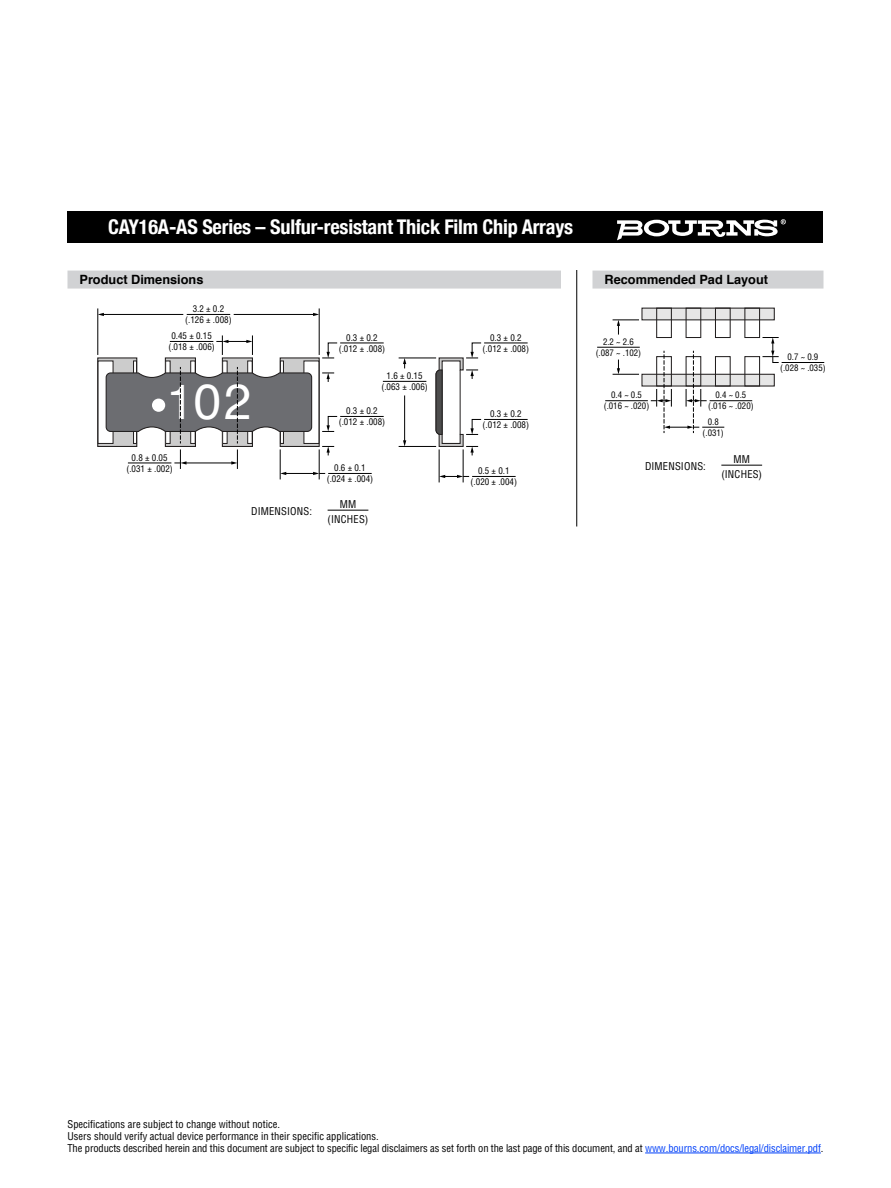
<style>
.page{position:relative;width:891px;height:1188px;background:#fff}
.page>*{position:absolute;margin:0;border:0;box-sizing:border-box;transform-origin:0 0}
.t1{font:49.5px "Helvetica";color:#fff}
.t2{font:700 condensed 20.25px "Helvetica Neue";letter-spacing:-.01em;color:#fff}
.t3{font:700 12.75px "Helvetica";color:#000}
.t4{font:condensed 10.5px/12px "Helvetica";color:#000}
.t5{font:condensed 10.5px/15px "Helvetica";letter-spacing:.02em;color:#000;text-align:center}
.t6{font:condensed 9px/11.2px "Helvetica";color:#000;text-align:center}
.t7{font:condensed 8.85px/10.9px "Helvetica";color:#000;text-align:center}
.s1{color:#0040f9}
</style>
<div class="page">
<div style="left:68px;top:212px;width:756px;height:31px;background:#000"></div>
<svg style="left:617px;top:219px;width:169px;height:21px"></svg>
<hr style="left:645px;top:1153px;width:176px;height:1px;background:#0040f9">
<div style="left:68px;top:271px;width:493px;height:18px;background:#d1d2d4"></div>
<div style="left:98px;top:358px;width:39px;height:88px;background:#ccc"></div>
<div style="left:97px;top:357px;width:40px;height:90px;border:1px solid #221f1f"></div>
<div style="left:165px;top:358px;width:30px;height:88px;background:#ccc"></div>
<div style="left:165px;top:357px;width:31px;height:90px;border:1px solid #221f1f"></div>
<div style="left:98px;top:361px;width:15px;height:82px;background:#fff"></div>
<div style="left:133px;top:361px;width:4px;height:83px;border:1px solid #221f1f"></div>
<hr style="left:191px;top:361px;width:4px;height:82px;background:#fff">
<div style="left:190px;top:361px;width:5px;height:83px;border:1px solid #221f1f"></div>
<hr style="left:166px;top:361px;width:4px;height:82px;background:#fff">
<div style="left:165px;top:361px;width:5px;height:83px;border:1px solid #221f1f"></div>
<div style="left:222px;top:358px;width:30px;height:88px;background:#ccc"></div>
<div style="left:222px;top:357px;width:31px;height:90px;border:1px solid #221f1f"></div>
<hr style="left:248px;top:361px;width:4px;height:82px;background:#fff">
<div style="left:247px;top:361px;width:5px;height:83px;border:1px solid #221f1f"></div>
<hr style="left:223px;top:361px;width:4px;height:82px;background:#fff">
<div style="left:222px;top:361px;width:5px;height:83px;border:1px solid #221f1f"></div>
<div style="left:280px;top:358px;width:39px;height:88px;background:#ccc"></div>
<div style="left:280px;top:357px;width:40px;height:90px;border:1px solid #221f1f"></div>
<div style="left:304px;top:361px;width:15px;height:82px;background:#fff"></div>
<div style="left:280px;top:361px;width:4px;height:83px;border:1px solid #221f1f"></div>
<hr style="left:463px;top:449px;width:1px;height:33px;background:#000">
<hr style="left:439px;top:449px;width:1px;height:33px;background:#000">
<hr style="left:98px;top:308px;width:1px;height:47px;background:#000">
<hr style="left:319px;top:308px;width:1px;height:47px;background:#000">
<hr style="left:399px;top:358px;width:37px;height:1px;background:#000">
<hr style="left:399px;top:446px;width:37px;height:1px;background:#000">
<hr style="left:103px;top:314px;width:80px;height:1px;background:#000">
<svg style="left:98px;top:313px;width:6px;height:3px"></svg>
<svg style="left:105px;top:367px;width:208px;height:76px"></svg>
<hr style="left:280px;top:449px;width:1px;height:30px;background:#000">
<hr style="left:319px;top:449px;width:1px;height:30px;background:#000">
<svg style="left:403px;top:358px;width:3px;height:10px"></svg>
<hr style="left:404px;top:395px;width:1px;height:46px;background:#000">
<svg style="left:403px;top:440px;width:3px;height:6px"></svg>
<hr style="left:185px;top:463px;width:47px;height:1px;background:#000">
<svg style="left:231px;top:449px;width:7px;height:20px"></svg>
<hr style="left:234px;top:314px;width:80px;height:1px;background:#000">
<svg style="left:313px;top:313px;width:6px;height:3px"></svg>
<hr style="left:187px;top:314px;width:43px;height:1px;background:#000">
<hr style="left:328px;top:473px;width:44px;height:1px;background:#000">
<hr style="left:128px;top:463px;width:43px;height:1px;background:#000">
<hr style="left:170px;top:341px;width:43px;height:1px;background:#000">
<svg style="left:322px;top:373px;width:12px;height:9px"></svg>
<svg style="left:322px;top:446px;width:12px;height:9px"></svg>
<svg style="left:322px;top:342px;width:16px;height:17px"></svg>
<hr style="left:340px;top:343px;width:44px;height:1px;background:#000">
<svg style="left:322px;top:416px;width:16px;height:16px"></svg>
<hr style="left:340px;top:416px;width:44px;height:1px;background:#000">
<hr style="left:383px;top:381px;width:43px;height:1px;background:#000">
<hr style="left:484px;top:343px;width:44px;height:1px;background:#000">
<svg style="left:435px;top:342px;width:47px;height:113px"></svg>
<hr style="left:484px;top:419px;width:44px;height:1px;background:#000">
<hr style="left:472px;top:476px;width:44px;height:1px;background:#000">
<svg style="left:439px;top:475px;width:30px;height:3px"></svg>
<svg style="left:280px;top:472px;width:45px;height:3px"></svg>
<svg style="left:174px;top:449px;width:13px;height:20px"></svg>
<svg style="left:216px;top:335px;width:37px;height:20px"></svg>
<div style="left:152px;top:399px;width:13px;height:13px;background:#fff;border-radius:50%"></div>
<hr style="left:328px;top:510px;width:40px;height:1px;background:#000">
<hr style="left:721px;top:465px;width:41px;height:1px;background:#000">
<div style="left:592px;top:271px;width:232px;height:18px;background:#d1d2d4"></div>
<div style="left:642px;top:308px;width:132px;height:12px;background:#e6e6e6"></div>
<div style="left:642px;top:374px;width:132px;height:12px;background:#e6e6e6"></div>
<div style="left:641px;top:374px;width:134px;height:13px;border:1px solid #221f1f"></div>
<div style="left:656px;top:308px;width:16px;height:30px;border:1px solid #221f1f"></div>
<div style="left:686px;top:308px;width:15px;height:30px;border:1px solid #221f1f"></div>
<div style="left:715px;top:308px;width:16px;height:30px;border:1px solid #221f1f"></div>
<div style="left:744px;top:308px;width:16px;height:30px;border:1px solid #221f1f"></div>
<div style="left:715px;top:356px;width:16px;height:31px;border:1px solid #221f1f"></div>
<div style="left:744px;top:356px;width:16px;height:31px;border:1px solid #221f1f"></div>
<svg style="left:763px;top:337px;width:16px;height:26px"></svg>
<svg style="left:613px;top:320px;width:26px;height:15px"></svg>
<svg style="left:613px;top:360px;width:26px;height:15px"></svg>
<hr style="left:782px;top:362px;width:42px;height:1px;background:#000">
<hr style="left:597px;top:347px;width:43px;height:1px;background:#000">
<hr style="left:605px;top:400px;width:43px;height:1px;background:#000">
<hr style="left:710px;top:400px;width:42px;height:1px;background:#000">
<svg style="left:651px;top:351px;width:73px;height:82px"></svg>
<hr style="left:576px;top:270px;width:1px;height:256px;background:#000">
<h2 class="t2" style="left:108px;top:210px;width:467px">CAY16A-AS Series – Sulfur-resistant Thick Film Chip Arrays</h2>
<p class="t3" style="left:80px;top:269px;width:125px">Product Dimensions</p>
<p class="t6" style="left:185px;top:303px;width:48px">3.2 ± 0.2 (.126 ± .008)</p>
<p class="t6" style="left:168px;top:330px;width:48px">0.45 ± 0.15 (.018 ± .006)</p>
<p class="t6" style="left:339px;top:331px;width:48px">0.3 ± 0.2 (.012 ± .008)</p>
<h1 class="t1" style="left:167px;top:364px;width:86px">102</h1>
<p class="t6" style="left:126px;top:451px;width:48px">0.8 ± 0.05 (.031 ± .002)</p>
<p class="t6" style="left:381px;top:370px;width:48px">1.6 ± 0.15 (.063 ± .006)</p>
<p class="t6" style="left:339px;top:405px;width:48px">0.3 ± 0.2 (.012 ± .008)</p>
<p class="t6" style="left:327px;top:462px;width:48px">0.6 ± 0.1 (.024 ± .004)</p>
<p class="t5" style="left:251px;top:504px;width:62px">DIMENSIONS:</p>
<p class="t5" style="left:328px;top:496px;width:42px">MM (INCHES)</p>
<p class="t6" style="left:483px;top:331px;width:48px">0.3 ± 0.2 (.012 ± .008)</p>
<p class="t6" style="left:483px;top:408px;width:48px">0.3 ± 0.2 (.012 ± .008)</p>
<p class="t6" style="left:471px;top:465px;width:48px">0.5 ± 0.1 (.020 ± .004)</p>
<p class="t3" style="left:604px;top:269px;width:165px">Recommended Pad Layout</p>
<p class="t7" style="left:596px;top:336px;width:47px">2.2 ~ 2.6 (.087 ~ .102)</p>
<p class="t7" style="left:604px;top:390px;width:47px">0.4 ~ 0.5 (.016 ~ .020)</p>
<p class="t7" style="left:708px;top:390px;width:47px">0.4 ~ 0.5 (.016 ~ .020)</p>
<p class="t7" style="left:703px;top:416px;width:23px">0.8 (.031)</p>
<p class="t5" style="left:645px;top:459px;width:62px">DIMENSIONS:</p>
<p class="t5" style="left:721px;top:451px;width:42px">MM (INCHES)</p>
<p class="t7" style="left:780px;top:351px;width:47px">0.7 ~ 0.9 (.028 ~ .035)</p>
<p class="t4" style="left:68px;top:1118px;width:757px">Specifications are subject to change without notice.<br>Users should verify actual device performance in their specific applications.<br>The products described herein and this document are subject to specific legal disclaimers as set forth on the last page of this document, and at <span class="s1">www.bourns.com/docs/legal/disclaimer.pdf</span>.</p>
</div>
